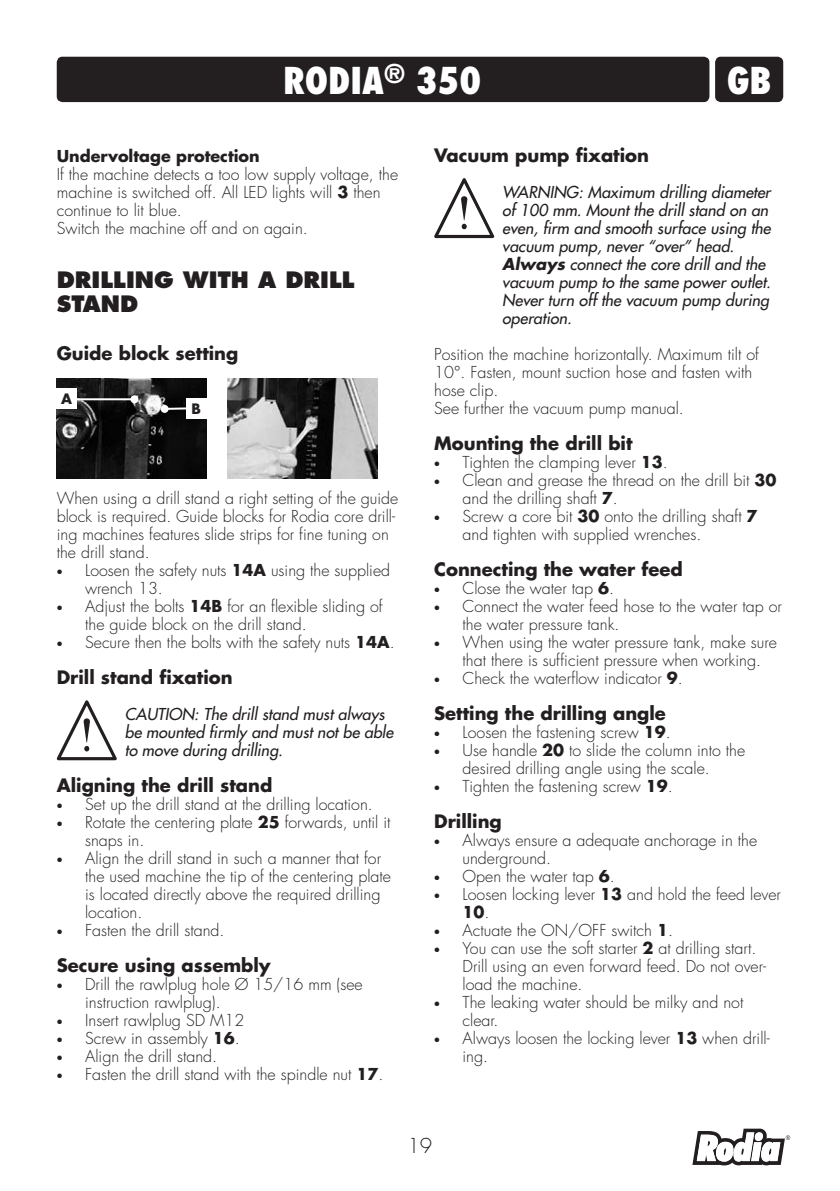
<style>
.page{position:relative;width:840px;height:1191px;background:#fff}
.page>*{position:absolute;margin:0;border:0;box-sizing:border-box;transform-origin:0 0}
.t1{font:800 condensed 36px "Futura";color:#fff}
.t2{font:800 22px/24px "Futura";color:#231f20}
.t3{font:300 20px "Futura";color:#231f20}
.t4{font:700 18px "Futura";color:#231f20}
.t5{font:300 16px/18px "Futura";color:#231f20}
.t6{font:italic 16px/18px "Futura";color:#231f20}
.t7{font:700 16px "Futura";color:#231f20}
.t8{font:700 14px "Futura";color:#231f20}
.s1{font-weight:700}
.s2{font-family:"Myriad Pro";font-weight:900}
</style>
<div class="page">
<div style="left:57px;top:57px;width:652px;height:45px;background:#231f20;border-radius:6px"></div>
<div style="left:714px;top:57px;width:68px;height:45px;background:#231f20;border-radius:6px"></div>
<svg style="left:692px;top:1128px;width:97px;height:37px"></svg>
<img style="left:57px;top:378px;width:150px;height:100px">
<img style="left:227px;top:378px;width:150px;height:100px">
<div style="left:57px;top:388px;width:20px;height:20px;background:#fff"></div>
<div style="left:186px;top:398px;width:20px;height:20px;background:#fff"></div>
<hr style="left:77px;top:398px;width:57px;height:2px;background:#fff">
<div style="left:130px;top:395px;width:8px;height:8px;background:#fff;border-radius:50%"></div>
<hr style="left:164px;top:407px;width:23px;height:3px;background:#fff">
<div style="left:160px;top:405px;width:8px;height:8px;background:#fff;border-radius:50%"></div>
<svg style="left:57px;top:700px;width:60px;height:60px"></svg>
<svg style="left:434px;top:178px;width:60px;height:60px"></svg>
<h1 class="t1" style="left:283px;top:57px;width:199px">RODIA<sup>®</sup> 350</h1>
<h1 class="t1" style="left:726px;top:57px;width:46px">GB</h1>
<p class="t7" style="left:57px;top:145px;width:204px">Undervoltage protection</p>
<p class="t5" style="left:57px;top:165px;width:343px">If the machine detects a too low supply voltage, the machine is switched off. All LED lights will <span class="s1">3</span> then continue to lit blue.<br>Switch the machine off and on again.</p>
<h2 class="t2" style="left:57px;top:268px;width:299px">DRILLING WITH A DRILL<br>STAND</h2>
<p class="t4" style="left:57px;top:341px;width:183px">Guide block setting</p>
<p class="t8" style="left:61px;top:389px;width:12px">A</p>
<p class="t8" style="left:191px;top:399px;width:11px">B</p>
<p class="t5" style="left:57px;top:489px;width:343px">When using a drill stand a right setting of the guide block is required. Guide blocks for Rodia core drill&shy;ing machines features slide strips for fine tuning on the drill stand.</p>
<p class="t5" style="left:85px;top:561px;width:306px;text-indent:-28px"><span class="s2">•</span> Loosen the safety nuts <span class="s1">14A</span> using the supplied wrench 13.</p>
<p class="t5" style="left:85px;top:597px;width:299px;text-indent:-28px"><span class="s2">•</span> Adjust the bolts <span class="s1">14B</span> for an flexible sliding of the guide block on the drill stand.</p>
<p class="t5" style="left:57px;top:633px;width:339px"><span class="s2">•</span> Secure then the bolts with the safety nuts <span class="s1">14A</span>.</p>
<p class="t4" style="left:57px;top:665px;width:177px">Drill stand fixation</p>
<p class="t6" style="left:125px;top:705px;width:270px">CAUTION: The drill stand must always be mounted firmly and must not be able to move during drilling.</p>
<p class="t4" style="left:57px;top:773px;width:217px">Aligning the drill stand</p>
<p class="t5" style="left:57px;top:795px;width:317px"><span class="s2">•</span> Set up the drill stand at the drilling location.</p>
<p class="t5" style="left:85px;top:813px;width:307px;text-indent:-28px"><span class="s2">•</span> Rotate the centering plate <span class="s1">25</span> forwards, until it snaps in.</p>
<p class="t5" style="left:85px;top:849px;width:307px;text-indent:-28px"><span class="s2">•</span> Align the drill stand in such a manner that for the used machine the tip of the centering plate is located directly above the required drilling location.</p>
<p class="t5" style="left:57px;top:921px;width:169px"><span class="s2">•</span> Fasten the drill stand.</p>
<p class="t4" style="left:57px;top:953px;width:215px">Secure using assembly</p>
<p class="t5" style="left:85px;top:975px;width:279px;text-indent:-28px"><span class="s2">•</span> Drill the rawlplug hole Ø 15/16 mm (see instruction rawlplug).</p>
<p class="t5" style="left:57px;top:1011px;width:189px"><span class="s2">•</span> Insert rawlplug SD M12</p>
<p class="t5" style="left:57px;top:1029px;width:184px"><span class="s2">•</span> Screw in assembly <span class="s1">16</span>.</p>
<p class="t5" style="left:57px;top:1047px;width:162px"><span class="s2">•</span> Align the drill stand.</p>
<p class="t5" style="left:57px;top:1065px;width:328px"><span class="s2">•</span> Fasten the drill stand with the spindle nut <span class="s1">17</span>.</p>
<p class="t4" style="left:434px;top:143px;width:216px">Vacuum pump fixation</p>
<p class="t6" style="left:502px;top:183px;width:270px">WARNING: Maximum drilling diameter of 100 mm. Mount the drill stand on an even, firm and smooth surface using the vacuum pump, never “over” head.<br><span class="s1">Always</span> connect the core drill and the vacuum pump to the same power outlet.<br>Never turn off the vacuum pump during operation.</p>
<p class="t5" style="left:434px;top:345px;width:326px">Position the machine horizontally. Maximum tilt of 10°. Fasten, mount suction hose and fasten with hose clip.<br>See further the vacuum pump manual.</p>
<p class="t4" style="left:434px;top:431px;width:200px">Mounting the drill bit</p>
<p class="t5" style="left:434px;top:453px;width:235px"><span class="s2">•</span> Tighten the clamping lever <span class="s1">13</span>.</p>
<p class="t5" style="left:462px;top:471px;width:315px;text-indent:-28px"><span class="s2">•</span> Clean and grease the thread on the drill bit <span class="s1">30 </span>and the drilling shaft <span class="s1">7</span>.</p>
<p class="t5" style="left:462px;top:507px;width:296px;text-indent:-28px"><span class="s2">•</span> Screw a core bit <span class="s1">30</span> onto the drilling shaft <span class="s1">7 </span>and tighten with supplied wrenches.</p>
<p class="t4" style="left:434px;top:557px;width:250px">Connecting the water feed</p>
<p class="t5" style="left:434px;top:579px;width:181px"><span class="s2">•</span> Close the water tap <span class="s1">6</span>.</p>
<p class="t5" style="left:462px;top:597px;width:321px;text-indent:-28px"><span class="s2">•</span> Connect the water feed hose to the water tap or the water pressure tank.</p>
<p class="t5" style="left:462px;top:633px;width:316px;text-indent:-28px"><span class="s2">•</span> When using the water pressure tank, make sure that there is sufficient pressure when working.</p>
<p class="t5" style="left:434px;top:669px;width:250px"><span class="s2">•</span> Check the waterflow indicator <span class="s1">9</span>.</p>
<p class="t4" style="left:434px;top:701px;width:233px">Setting the drilling angle</p>
<p class="t5" style="left:434px;top:723px;width:238px"><span class="s2">•</span> Loosen the fastening screw <span class="s1">19</span>.</p>
<p class="t5" style="left:434px;top:741px;width:312px;text-align:center"><span class="s2">•</span> Use handle <span class="s1">20</span> to slide the column into the desired drilling angle using the scale.</p>
<p class="t5" style="left:434px;top:777px;width:240px"><span class="s2">•</span> Tighten the fastening screw <span class="s1">19</span>.</p>
<p class="t4" style="left:434px;top:809px;width:69px">Drilling</p>
<p class="t5" style="left:462px;top:831px;width:296px;text-indent:-28px"><span class="s2">•</span> Always ensure a adequate anchorage in the underground.</p>
<p class="t5" style="left:434px;top:867px;width:182px"><span class="s2">•</span> Open the water tap <span class="s1">6</span>.</p>
<p class="t5" style="left:462px;top:885px;width:320px;text-indent:-28px"><span class="s2">•</span> Loosen locking lever <span class="s1">13</span> and hold the feed lever<br><span class="s1">10</span>.</p>
<p class="t5" style="left:434px;top:921px;width:240px"><span class="s2">•</span> Actuate the ON/OFF switch <span class="s1">1</span>.</p>
<p class="t5" style="left:462px;top:939px;width:305px;text-indent:-28px"><span class="s2">•</span> You can use the soft starter <span class="s1">2</span> at drilling start.<br>Drill using an even forward feed. Do not over&shy;load the machine.</p>
<p class="t5" style="left:462px;top:993px;width:282px;text-indent:-28px"><span class="s2">•</span> The leaking water should be milky and not clear.</p>
<p class="t5" style="left:462px;top:1029px;width:308px;text-indent:-28px"><span class="s2">•</span> Always loosen the locking lever <span class="s1">13</span> when drill&shy;ing.</p>
<p class="t3" style="left:407px;top:1133px;width:26px">19</p>
</div>
